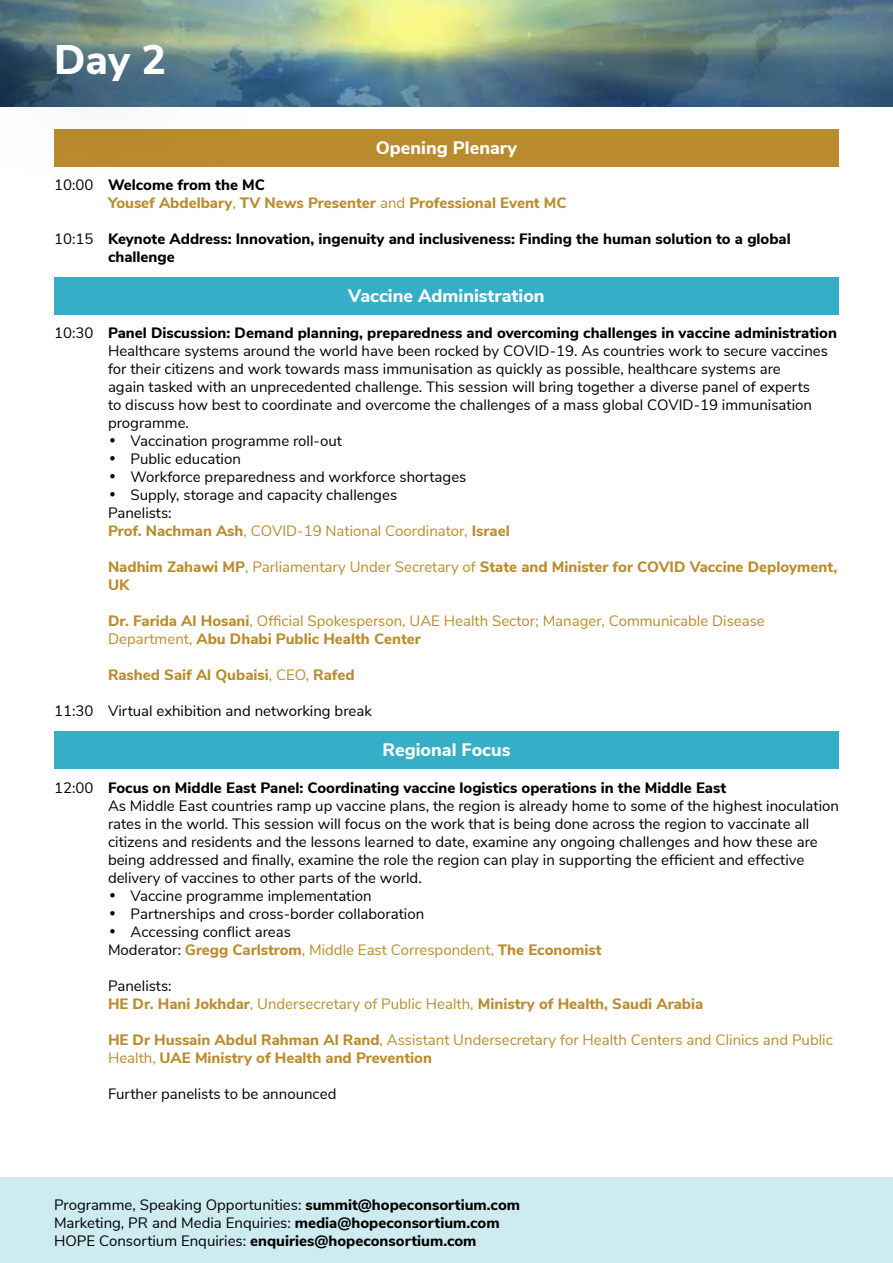
<style>
.page{position:relative;width:893px;height:1263px;background:#fff}
.page>*{position:absolute;margin:0;border:0;box-sizing:border-box;transform-origin:0 0}
.t1{font:800 41.25px "Nunito Sans";color:#fff}
.t2{font:800 18px "Nunito Sans";color:#fff}
.t3{font:15px/18px "Nunito Sans";color:#000}
.t4{font:800 15px/18px "Nunito Sans";color:#bb8c2d}
.t5{font:15px/18px "Nunito Sans";color:#bb8c2d}
.t6{font:800 15px/18px "Nunito Sans";color:#000}
.s1{font-weight:400;color:#000}
.s2{color:#000}
.s3{font-weight:400}
.s4{font-weight:800}
.s5{font-weight:800;color:#bb8c2d}
.s6{color:#bb8c2d}
</style>
<div class="page">
<div style="left:0;top:1178px;width:893px;height:85px;background:#cdebf1"></div>
<div style="left:54px;top:130px;width:785px;height:37px;background:#bb8c2d"></div>
<div style="left:54px;top:277px;width:785px;height:38px;background:#35afc8"></div>
<div style="left:54px;top:731px;width:785px;height:37px;background:#35afc8"></div>
<img style="left:263px;top:0;width:630px;height:106px">
<div style="left:0;top:0;width:263px;height:182px;background:#000;opacity:.64"></div>
<h1 class="t1" style="left:54px;top:29px;width:114px">Day 2</h1>
<p class="t2" style="left:376px;top:135px;width:143px">Opening Plenary</p>
<p class="t4" style="left:108px;top:175px;width:460px;text-indent:-54px"><span class="s1">10:00</span> <span class="s2">Welcome from the MC<br></span>Yousef Abdelbary<span class="s3">,</span> TV News Presenter <span class="s3">and</span> Professional Event MC</p>
<p class="t6" style="left:108px;top:229px;width:684px;text-indent:-54px"><span class="s3">10:15</span> Keynote Address: Innovation, ingenuity and inclusiveness: Finding the human solution to a global challenge</p>
<p class="t2" style="left:348px;top:282px;width:198px">Vaccine Administration</p>
<p class="t3" style="left:108px;top:323px;width:730px;text-indent:-54px">10:30 <span class="s4">Panel Discussion: Demand planning, preparedness and overcoming challenges in vaccine administration </span>Healthcare systems around the world have been rocked by COVID-19. As countries work to secure vaccines for their citizens and work towards mass immunisation as quickly as possible, healthcare systems are<br>again tasked with an unprecedented challenge. This session will bring together a diverse panel of experts<br>to discuss how best to coordinate and overcome the challenges of a mass global COVID-19 immunisation programme.</p>
<p class="t3" style="left:109px;top:431px;width:234px">• Vaccination programme roll-out</p>
<p class="t3" style="left:109px;top:449px;width:133px">• Public education</p>
<p class="t3" style="left:109px;top:467px;width:359px">• Workforce preparedness and workforce shortages</p>
<p class="t3" style="left:108px;top:485px;width:403px">• Supply, storage and capacity challenges<br>Panelists:<br><span class="s5">Prof. Nachman Ash</span><span class="s6">, COVID-19 National Coordinator,</span> <span class="s5">Israel</span></p>
<p class="t4" style="left:108px;top:557px;width:731px">Nadhim Zahawi MP<span class="s3">, Parliamentary Under Secretary of</span> State and Minister for COVID Vaccine Deployment,<br>UK</p>
<p class="t5" style="left:108px;top:611px;width:658px"><span class="s4">Dr. Farida Al Hosani</span>, Official Spokesperson, UAE Health Sector; Manager, Communicable Disease<br>Department, <span class="s4">Abu Dhabi Public Health Center</span></p>
<p class="t4" style="left:108px;top:665px;width:248px">Rashed Saif Al Qubaisi<span class="s3">, CEO,</span> Rafed</p>
<p class="t3" style="left:54px;top:701px;width:319px">11:30 Virtual exhibition and networking break</p>
<p class="t2" style="left:382px;top:736px;width:130px">Regional Focus</p>
<p class="t3" style="left:108px;top:778px;width:732px;text-indent:-54px">12:00 <span class="s4">Focus on Middle East Panel: Coordinating vaccine logistics operations in the Middle East<br></span>As Middle East countries ramp up vaccine plans, the region is already home to some of the highest inoculation rates in the world. This session will focus on the work that is being done across the region to vaccinate all citizens and residents and the lessons learned to date, examine any ongoing challenges and how these are being addressed and finally, examine the role the region can play in supporting the efficient and effective delivery of vaccines to other parts of the world.</p>
<p class="t3" style="left:109px;top:886px;width:264px">• Vaccine programme implementation</p>
<p class="t3" style="left:109px;top:904px;width:316px">• Partnerships and cross-border collaboration</p>
<p class="t3" style="left:108px;top:922px;width:495px">• Accessing conflict areas<br>Moderator: <span class="s5">Gregg Carlstrom</span><span class="s6">, Middle East Correspondent,</span> <span class="s5">The Economist</span></p>
<p class="t4" style="left:108px;top:976px;width:597px"><span class="s1">Panelists:<br></span>HE Dr. Hani Jokhdar<span class="s3">, Undersecretary of Public Health,</span> Ministry of Health, Saudi Arabia</p>
<p class="t5" style="left:108px;top:1030px;width:726px"><span class="s4">HE Dr Hussain Abdul Rahman Al Rand</span>, Assistant Undersecretary for Health Centers and Clinics and Public<br>Health, <span class="s4">UAE Ministry of Health and Prevention</span></p>
<p class="t3" style="left:108px;top:1084px;width:230px">Further panelists to be announced</p>
<p class="t3" style="left:54px;top:1195px;width:468px">Programme, Speaking Opportunities: <span class="s4">summit@hopeconsortium.com<br></span>Marketing, PR and Media Enquiries: <span class="s4">media@hopeconsortium.com<br></span>HOPE Consortium Enquiries: <span class="s4">enquiries@hopeconsortium.com</span></p>
</div>
